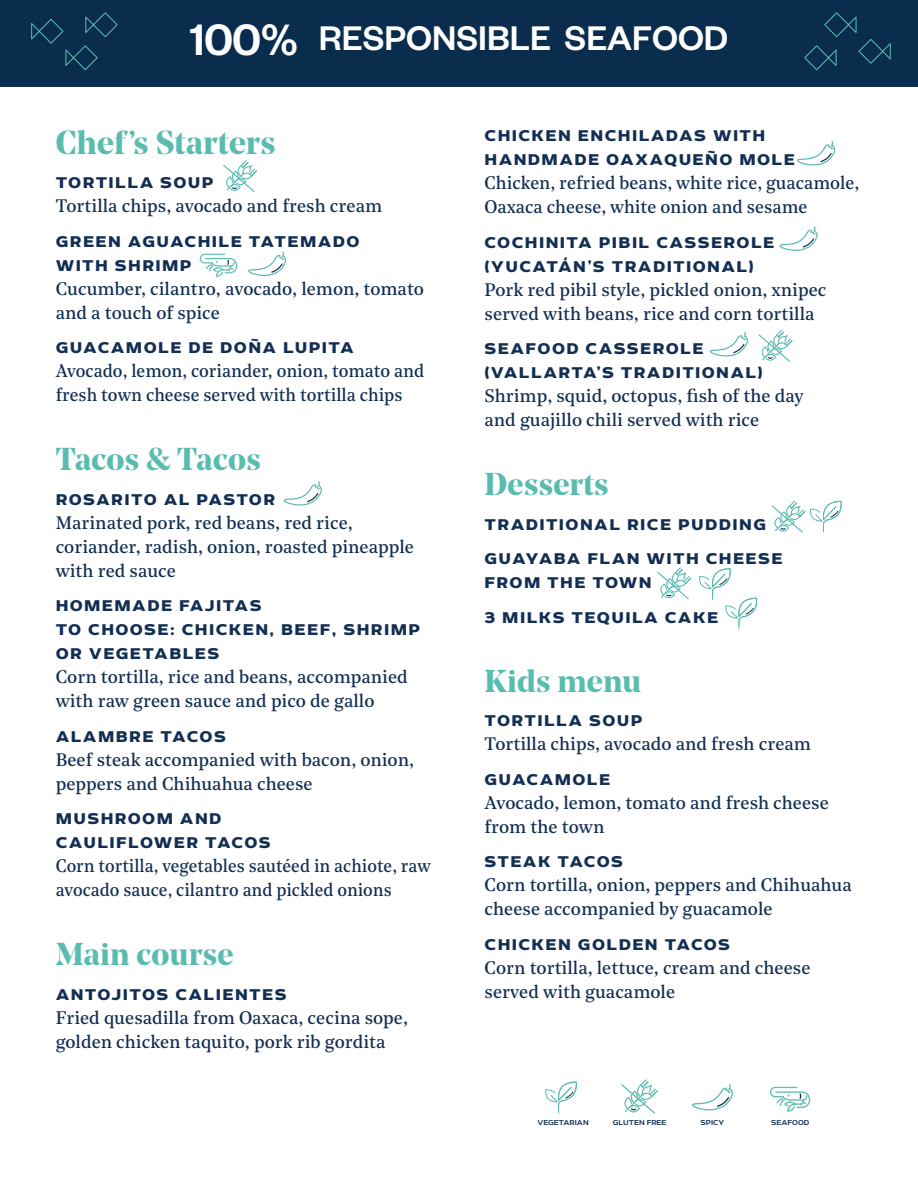
<style>
.page{position:relative;width:918px;height:1188px;background:#fff}
.page>*{position:absolute;margin:0;border:0;box-sizing:border-box;transform-origin:0 0}
.t1{font:500 37.5px "Founders Grotesk";color:#fff}
.t2{font:700 33px "Noe Display";letter-spacing:.01em;color:#5abcaf}
.t3{font:700 31.5px "Noe Display";letter-spacing:.01em;color:#5abcaf}
.t4{font:18px/24px "Noe Text";color:#132e53}
.t5{font:900 18px/24px "Echoes Sans";letter-spacing:.075em;color:#132e53}
.t6{font:18px/24px "Noe Text";color:#132e53;scale:.95 1}
.t7{font:18px/24px "Noe Text";color:#132e53;scale:.96 1}
.t8{font:500 8.25px "Echoes Sans";color:#132e53}
.s1{font-size:48.3px}
</style>
<div class="page">
<svg style="left:759px;top:330px;width:34px;height:32px"></svg>
<svg style="left:657px;top:567px;width:34px;height:32px"></svg>
<svg style="left:223px;top:160px;width:34px;height:32px"></svg>
<svg style="left:200px;top:254px;width:37px;height:23px"></svg>
<svg style="left:283px;top:481px;width:39px;height:25px"></svg>
<svg style="left:797px;top:141px;width:39px;height:25px"></svg>
<svg style="left:779px;top:226px;width:39px;height:25px"></svg>
<svg style="left:248px;top:251px;width:39px;height:25px"></svg>
<svg style="left:709px;top:332px;width:39px;height:24px"></svg>
<svg style="left:545px;top:1081px;width:32px;height:32px"></svg>
<svg style="left:770px;top:1087px;width:40px;height:25px"></svg>
<svg style="left:621px;top:1079px;width:37px;height:35px"></svg>
<svg style="left:692px;top:1084px;width:41px;height:26px"></svg>
<svg style="left:771px;top:501px;width:71px;height:32px"></svg>
<svg style="left:699px;top:568px;width:58px;height:61px"></svg>
<div style="left:0;top:0;width:918px;height:86px;background:#0a2d4e"></div>
<svg style="left:31px;top:12px;width:87px;height:58px"></svg>
<svg style="left:804px;top:12px;width:87px;height:58px"></svg>
<h1 class="t1" style="left:190px;top:15px;width:540px"><span class="s1">100%</span> RESPONSIBLE SEAFOOD</h1>
<h2 class="t2" style="left:56px;top:121px;width:221px">Chef’s Starters</h2>
<p class="t5" style="left:56px;top:171px;width:160px">TORTILLA SOUP</p>
<p class="t4" style="left:56px;top:193px;width:328px">Tortilla chips, avocado and fresh cream</p>
<p class="t5" style="left:56px;top:229px;width:305px">GREEN AGUACHILE TATEMADO<br>WITH SHRIMP</p>
<p class="t4" style="left:56px;top:275px;width:370px">Cucumber, cilantro, avocado, lemon, tomato and a touch of spice</p>
<p class="t5" style="left:56px;top:336px;width:300px">GUACAMOLE DE DOÑA LUPITA</p>
<p class="t7" style="left:56px;top:358px;width:386px">Avocado, lemon, coriander, onion, tomato and fresh town cheese served with tortilla chips</p>
<h3 class="t3" style="left:56px;top:439px;width:207px">Tacos &amp; Tacos</h3>
<p class="t5" style="left:56px;top:487px;width:221px">ROSARITO AL PASTOR</p>
<p class="t4" style="left:56px;top:509px;width:360px">Marinated pork, red beans, red rice, coriander, radish, onion, roasted pineapple with red sauce</p>
<p class="t5" style="left:56px;top:594px;width:366px">HOMEMADE FAJITAS<br>TO CHOOSE: CHICKEN, BEEF, SHRIMP<br>OR VEGETABLES</p>
<p class="t4" style="left:56px;top:664px;width:354px">Corn tortilla, rice and beans, accompanied with raw green sauce and pico de gallo</p>
<p class="t5" style="left:56px;top:724px;width:172px">ALAMBRE TACOS</p>
<p class="t4" style="left:56px;top:746px;width:360px">Beef steak accompanied with bacon, onion, peppers and Chihuahua cheese</p>
<p class="t5" style="left:56px;top:807px;width:217px">MUSHROOM AND<br>CAULIFLOWER TACOS</p>
<p class="t6" style="left:56px;top:853px;width:396px">Corn tortilla, vegetables sautéed in achiote, raw avocado sauce, cilantro and pickled onions</p>
<h3 class="t3" style="left:56px;top:934px;width:179px">Main course</h3>
<p class="t5" style="left:56px;top:982px;width:233px">ANTOJITOS CALIENTES</p>
<p class="t4" style="left:56px;top:1004px;width:354px">Fried quesadilla from Oaxaca, cecina sope, golden chicken taquito, pork rib gordita</p>
<p class="t5" style="left:485px;top:124px;width:312px">CHICKEN ENCHILADAS WITH<br>HANDMADE OAXAQUEÑO MOLE</p>
<p class="t4" style="left:485px;top:170px;width:376px">Chicken, refried beans, white rice, guacamole,<br>Oaxaca cheese, white onion and sesame</p>
<p class="t5" style="left:485px;top:231px;width:291px">COCHINITA PIBIL CASSEROLE (YUCATÁN’S TRADITIONAL)</p>
<p class="t4" style="left:485px;top:276px;width:343px">Pork red pibil style, pickled onion, xnipec served with beans, rice and corn tortilla</p>
<p class="t5" style="left:485px;top:337px;width:280px">SEAFOOD CASSEROLE (VALLARTA’S TRADITIONAL)</p>
<p class="t4" style="left:485px;top:383px;width:321px">Shrimp, squid, octopus, fish of the day and guajillo chili served with rice</p>
<h3 class="t3" style="left:485px;top:464px;width:126px">Desserts</h3>
<p class="t5" style="left:485px;top:507px;width:300px;line-height:34.5px">TRADITIONAL RICE PUDDING<br>GUAYABA FLAN WITH CHEESE</p>
<p class="t5" style="left:485px;top:566px;width:235px;line-height:34.5px">FROM THE TOWN<br>3 MILKS TEQUILA CAKE</p>
<h3 class="t3" style="left:485px;top:660px;width:158px">Kids menu</h3>
<p class="t5" style="left:485px;top:709px;width:160px">TORTILLA SOUP</p>
<p class="t4" style="left:485px;top:731px;width:328px">Tortilla chips, avocado and fresh cream</p>
<p class="t5" style="left:485px;top:768px;width:127px">GUACAMOLE</p>
<p class="t4" style="left:485px;top:789px;width:346px">Avocado, lemon, tomato and fresh cheese from the town</p>
<p class="t5" style="left:485px;top:850px;width:140px">STEAK TACOS</p>
<p class="t4" style="left:485px;top:872px;width:369px">Corn tortilla, onion, peppers and Chihuahua cheese accompanied by guacamole</p>
<p class="t5" style="left:485px;top:933px;width:247px">CHICKEN GOLDEN TACOS</p>
<p class="t4" style="left:485px;top:954px;width:328px">Corn tortilla, lettuce, cream and cheese served with guacamole</p>
<p class="t8" style="left:538px;top:1118px;width:53px">VEGETARIAN</p>
<p class="t8" style="left:613px;top:1118px;width:55px">GLUTEN FREE</p>
<p class="t8" style="left:701px;top:1118px;width:25px">SPICY</p>
<p class="t8" style="left:771px;top:1118px;width:40px">SEAFOOD</p>
</div>
